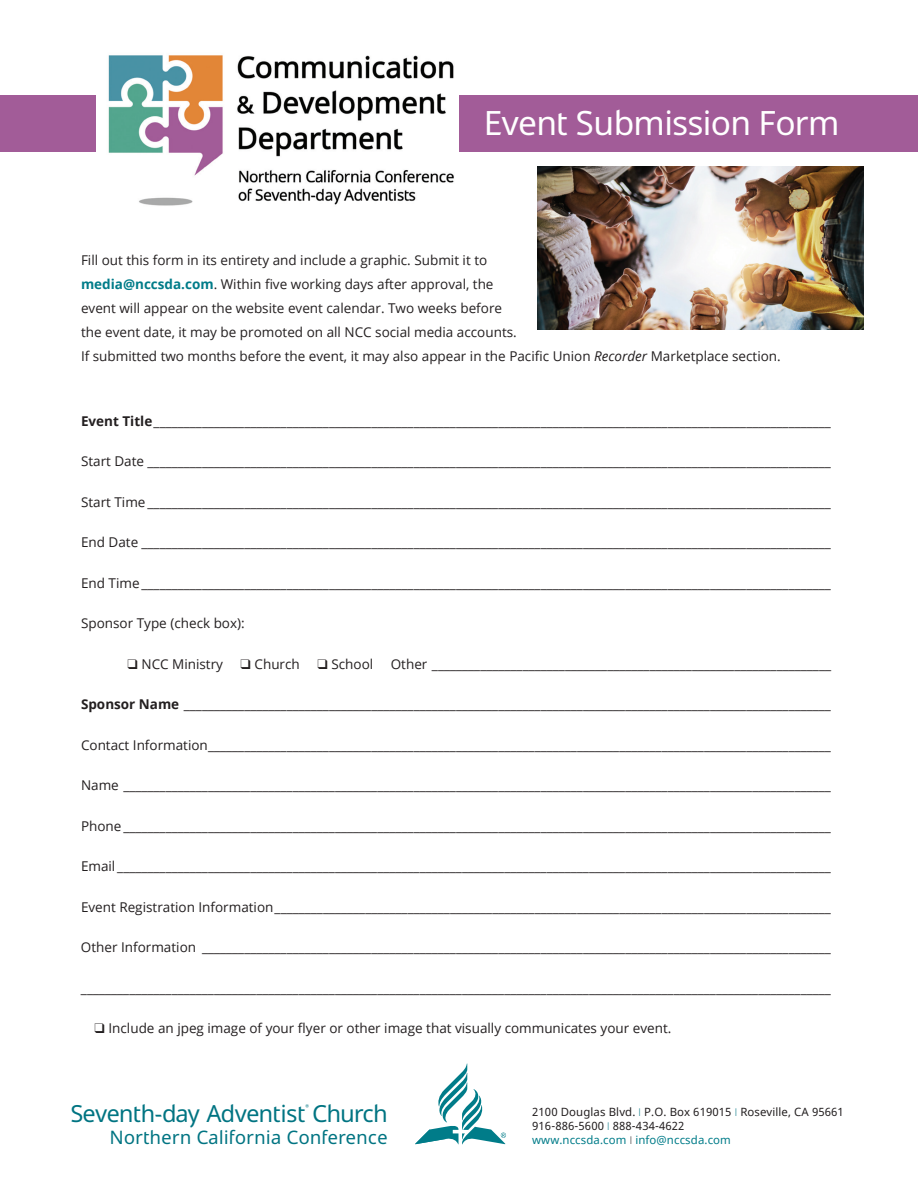
<style>
.page{position:relative;width:918px;height:1188px;background:#fff}
.page>*{position:absolute;margin:0;border:0;box-sizing:border-box;transform-origin:0 0}
.t1{font:33.6px "Advent Sans Logo";color:#fff}
.t2{font:23.55px "Advent Sans Logo";color:#007482}
.t3{font:18.6px "Advent Sans Logo";letter-spacing:.03em;color:#007482}
.t4{font:13.5px/24px "Open Sans";color:#231f20}
.t5{font:11.4px/13.6px "Noto Sans";letter-spacing:.01em;color:#231f20}
.s1{font-weight:700;color:#007c89}
.s2{font-style:italic}
.s3{font-weight:700}
.s4{font-family:"Myriad Pro";font-weight:300;color:#007482}
.s5{color:#007c89}
.s6{font-family:"Myriad Pro";font-weight:300}
</style>
<div class="page">
<div style="left:0;top:95px;width:918px;height:56px;background:#a25c98"></div>
<div style="left:96px;top:42px;width:385px;height:171px;background:#fff"></div>
<img style="left:108px;top:55px;width:373px;height:151px">
<svg style="left:415px;top:1064px;width:91px;height:80px"></svg>
<div style="left:459px;top:95px;width:405px;height:56px;background:#a25c98"></div>
<img style="left:538px;top:166px;width:326px;height:164px">
<h1 class="t1" style="left:484px;top:99px;width:356px">Event Submission Form</h1>
<p class="t4" style="left:81px;top:248px;width:701px">Fill out this form in its entirety and include a graphic. Submit it to<br><span class="s1">media@nccsda.com</span>. Within five working days after approval, the<br>event will appear on the website event calendar. Two weeks before<br>the event date, it may be promoted on all NCC social media accounts.<br>If submitted two months before the event, it may also appear in the Pacific Union <span class="s2">Recorder</span> Marketplace section.</p>
<p class="t4" style="left:81px;top:409px;width:751px"><span class="s3">Event Title</span>________________________________________________________________________________________________________________</p>
<p class="t4" style="left:81px;top:449px;width:751px">Start Date _________________________________________________________________________________________________________________</p>
<p class="t4" style="left:81px;top:490px;width:751px">Start Time _________________________________________________________________________________________________________________</p>
<p class="t4" style="left:81px;top:530px;width:751px">End Date __________________________________________________________________________________________________________________</p>
<p class="t4" style="left:81px;top:571px;width:751px">End Time __________________________________________________________________________________________________________________</p>
<p class="t4" style="left:81px;top:611px;width:165px">Sponsor Type (check box):</p>
<p class="t4" style="left:128px;top:652px;width:97px">❑ NCC Ministry</p>
<p class="t4" style="left:241px;top:652px;width:61px">❑ Church</p>
<p class="t4" style="left:317px;top:652px;width:57px">❑ School</p>
<p class="t4" style="left:391px;top:652px;width:442px">Other __________________________________________________________________</p>
<p class="t4" style="left:81px;top:692px;width:752px"><span class="s3">Sponsor Name</span> ___________________________________________________________________________________________________________</p>
<p class="t4" style="left:81px;top:733px;width:752px">Contact Information_______________________________________________________________________________________________________</p>
<p class="t4" style="left:81px;top:773px;width:751px">Name _____________________________________________________________________________________________________________________</p>
<p class="t4" style="left:81px;top:814px;width:751px">Phone _____________________________________________________________________________________________________________________</p>
<p class="t4" style="left:81px;top:854px;width:751px">Email ______________________________________________________________________________________________________________________</p>
<p class="t4" style="left:81px;top:895px;width:752px">Event Registration Information____________________________________________________________________________________________</p>
<p class="t4" style="left:81px;top:935px;width:752px">Other Information ________________________________________________________________________________________________________</p>
<p class="t4" style="left:81px;top:976px;width:751px">____________________________________________________________________________________________________________________________</p>
<p class="t4" style="left:94px;top:1016px;width:578px">❑ Include an jpeg image of your flyer or other image that visually communicates your event.</p>
<h2 class="t2" style="left:71px;top:1097px;width:318px">Seventh-day Adventist Church</h2>
<h3 class="t3" style="left:110px;top:1124px;width:279px">Northern California Conference</h3>
<p class="t5" style="left:532px;top:1106px;width:313px">2100 Douglas Blvd. <span class="s4">I</span> P.O. Box 619015 <span class="s4">I</span> Roseville, CA 95661<br>916-886-5600 <span class="s4">I</span> 888-434-4622<br><span class="s5">www.nccsda.com</span> <span class="s6">I</span> <span class="s5">info@nccsda.com</span></p>
</div>
